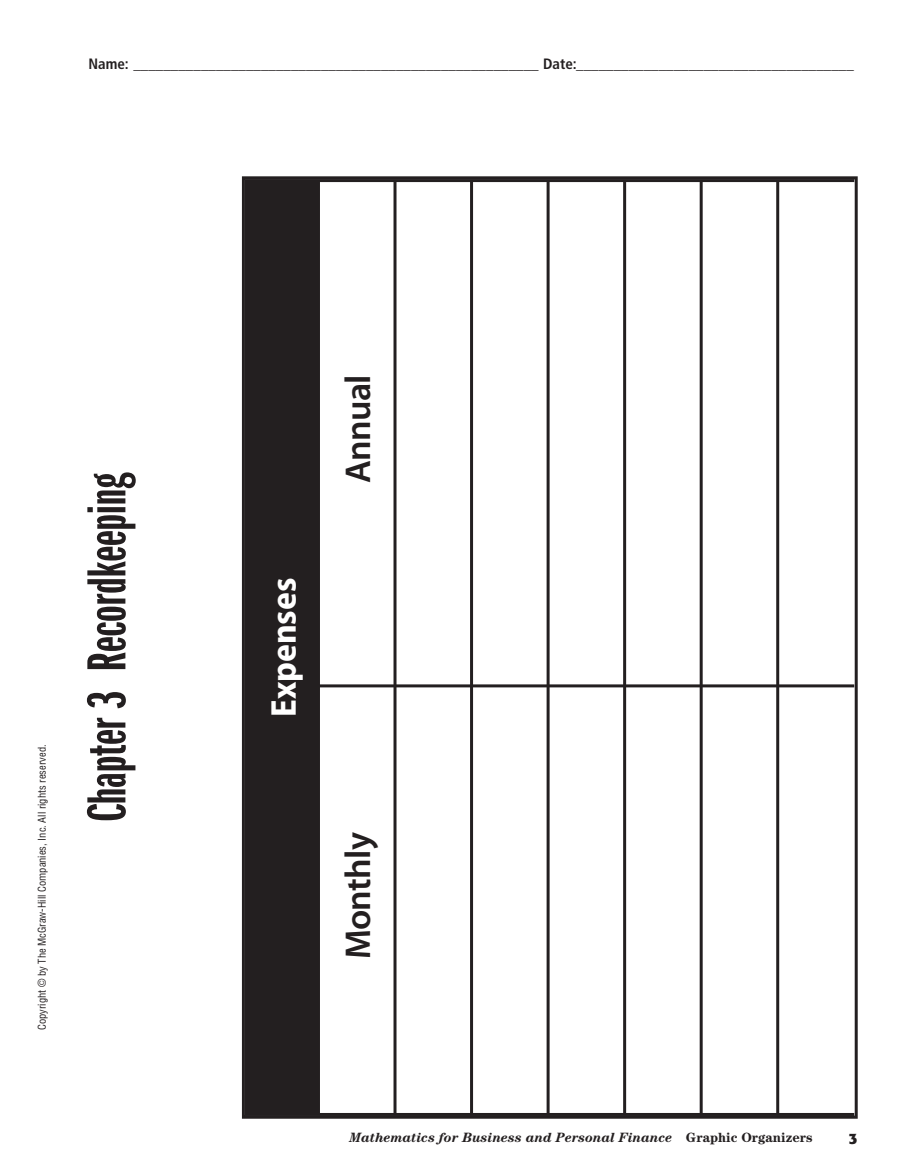
<style>
.page{position:relative;width:905px;height:1175px;background:#fff}
.page>*{position:absolute;margin:0;border:0;box-sizing:border-box;transform-origin:0 0}
.t1{font:57px "ITC Franklin Gothic Std Dm X Cp";color:#231f20}
.t2{font:600 36px "Myriad Pro";letter-spacing:-.02em;color:#231f20}
.t3{font:700 semi-condensed 36px "Myriad Pro";color:#fff}
.t4{font:700 condensed 15px "Frutiger LT Std";color:#231f20}
.t5{font:700 15px "Formata OTF";color:#231f20}
.t6{font:italic 700 13.5px "Century Std";color:#231f20}
.t7{font:condensed 10.5px "Helvetica LT Std";color:#231f20}
.s1{font-style:normal}
</style>
<div class="page">
<div style="left:246px;top:180px;width:72px;height:934px;background:#231f20"></div>
<hr style="left:317px;top:686px;width:3px;height:430px;background:#231f20">
<hr style="left:320px;top:1113px;width:73px;height:3px;background:#231f20">
<hr style="left:317px;top:179px;width:3px;height:507px;background:#231f20">
<hr style="left:320px;top:684px;width:73px;height:3px;background:#231f20">
<hr style="left:320px;top:179px;width:73px;height:3px;background:#231f20">
<hr style="left:393px;top:686px;width:3px;height:430px;background:#231f20">
<hr style="left:396px;top:1113px;width:74px;height:3px;background:#231f20">
<hr style="left:393px;top:179px;width:3px;height:507px;background:#231f20">
<hr style="left:396px;top:684px;width:74px;height:3px;background:#231f20">
<hr style="left:396px;top:179px;width:74px;height:3px;background:#231f20">
<hr style="left:470px;top:686px;width:3px;height:430px;background:#231f20">
<hr style="left:473px;top:1113px;width:73px;height:3px;background:#231f20">
<hr style="left:470px;top:179px;width:3px;height:507px;background:#231f20">
<hr style="left:473px;top:684px;width:73px;height:3px;background:#231f20">
<hr style="left:473px;top:179px;width:73px;height:3px;background:#231f20">
<hr style="left:546px;top:686px;width:3px;height:430px;background:#231f20">
<hr style="left:549px;top:1113px;width:74px;height:3px;background:#231f20">
<hr style="left:546px;top:179px;width:3px;height:507px;background:#231f20">
<hr style="left:549px;top:684px;width:74px;height:3px;background:#231f20">
<hr style="left:549px;top:179px;width:74px;height:3px;background:#231f20">
<hr style="left:623px;top:686px;width:3px;height:430px;background:#231f20">
<hr style="left:626px;top:1113px;width:73px;height:3px;background:#231f20">
<hr style="left:623px;top:179px;width:3px;height:507px;background:#231f20">
<hr style="left:626px;top:684px;width:73px;height:3px;background:#231f20">
<hr style="left:626px;top:179px;width:73px;height:3px;background:#231f20">
<hr style="left:699px;top:686px;width:3px;height:430px;background:#231f20">
<hr style="left:702px;top:1113px;width:74px;height:3px;background:#231f20">
<hr style="left:699px;top:179px;width:3px;height:507px;background:#231f20">
<hr style="left:702px;top:684px;width:74px;height:3px;background:#231f20">
<hr style="left:702px;top:179px;width:74px;height:3px;background:#231f20">
<hr style="left:776px;top:686px;width:3px;height:430px;background:#231f20">
<hr style="left:779px;top:1113px;width:75px;height:3px;background:#231f20">
<hr style="left:776px;top:179px;width:3px;height:507px;background:#231f20">
<hr style="left:779px;top:684px;width:75px;height:3px;background:#231f20">
<hr style="left:779px;top:179px;width:75px;height:3px;background:#231f20">
<div style="left:242px;top:176px;width:615px;height:942px;border:3px solid #231f20"></div>
<p class="t4" style="left:88px;top:57px;width:767px">Name: ______________________________________________________ Date:_____________________________________</p>
<p class="t7" style="left:38px;top:1030px;width:287px;rotate:-90deg">Copyright © by The McGraw-Hill Companies, Inc. All rights reserved.</p>
<p class="t1" style="left:85px;top:821px;width:351px;rotate:-90deg">Chapter 3 Recordkeeping</p>
<p class="t3" style="left:270px;top:717px;width:141px;rotate:-90deg">Expenses</p>
<p class="t2" style="left:344px;top:483px;width:110px;rotate:-90deg">Annual</p>
<p class="t2" style="left:344px;top:959px;width:128px;rotate:-90deg">Monthly</p>
<p class="t6" style="left:349px;top:1132px;width:465px">Mathematics for Business and Personal Finance <span class="s1">Graphic Organizers</span></p>
<p class="t5" style="left:849px;top:1131px;width:10px">3</p>
</div>
